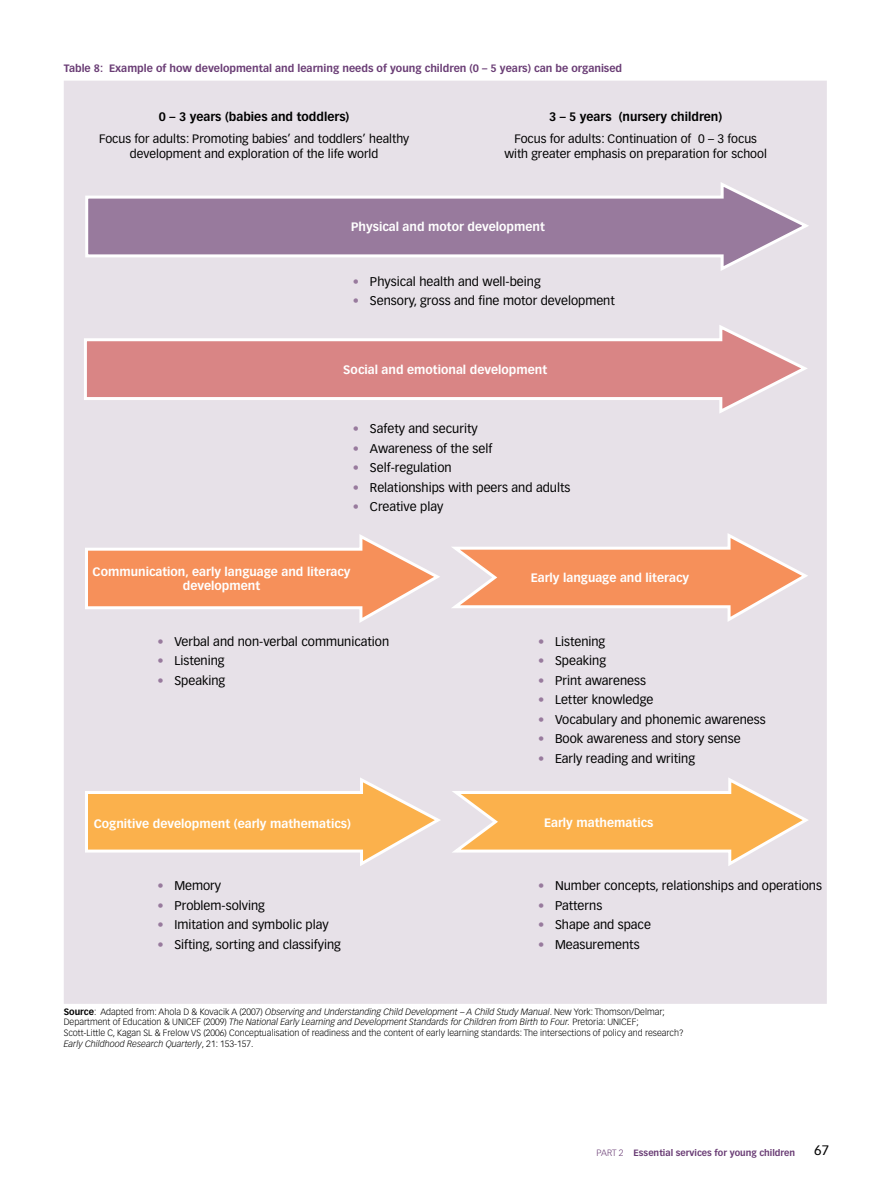
<style>
.page{position:relative;width:893px;height:1191px;background:#fff}
.page>*{position:absolute;margin:0;border:0;box-sizing:border-box;transform-origin:0 0}
.t1{font:13.5px "Vectora LH";color:#000}
.t2{font:12.45px "Vectora LH";color:#000}
.t3{font:700 12px/14.4px "Vectora LH";color:#fff;text-align:center}
.t4{font:12px/14.4px "Vectora LH";color:#000;text-align:center}
.t5{font:700 12px "Vectora LH";color:#000}
.t6{font:700 10.5px "Vectora LH";color:#6a3d75}
.t7{font:300 9px/10.8px "Vectora LH";color:#000}
.t8{font:700 9px "Vectora LH";color:#6a3d75}
.s1{color:#987a9d}
.s2{font-weight:700}
.s3{font-style:italic}
.s4{font-weight:300}
</style>
<div class="page">
<div style="left:64px;top:81px;width:763px;height:922px;background:#e7e1e8"></div>
<svg style="left:84px;top:180px;width:728px;height:93px;background:#bba8be"></svg>
<svg style="left:82px;top:322px;width:729px;height:93px;background:#e0aeb1"></svg>
<svg style="left:83px;top:530px;width:728px;height:94px;background:#f0b9a1"></svg>
<svg style="left:83px;top:775px;width:729px;height:92px;background:#f3ca98"></svg>
<p class="t6" style="left:64px;top:62px;width:560px">Table 8: Example of how developmental and learning needs of young children (0 – 5 years) can be organised</p>
<p class="t5" style="left:159px;top:109px;width:192px">0 – 3 years (babies and toddlers)</p>
<p class="t4" style="left:99px;top:132px;width:312px">Focus for adults: Promoting babies’ and toddlers’ healthy development and exploration of the life world</p>
<p class="t5" style="left:549px;top:109px;width:175px">3 – 5 years (nursery children)</p>
<p class="t4" style="left:504px;top:132px;width:264px">Focus for adults: Continuation of 0 – 3 focus with greater emphasis on preparation for school</p>
<p class="t3" style="left:351px;top:220px;width:195px">Physical and motor development</p>
<p class="t2" style="left:353px;top:274px;width:189px"><span class="s1">•</span> Physical health and well-being</p>
<p class="t2" style="left:353px;top:293px;width:263px"><span class="s1">•</span> Sensory, gross and fine motor development</p>
<p class="t3" style="left:343px;top:362px;width:206px">Social and emotional development</p>
<p class="t2" style="left:353px;top:421px;width:126px"><span class="s1">•</span> Safety and security</p>
<p class="t2" style="left:353px;top:441px;width:141px"><span class="s1">•</span> Awareness of the self</p>
<p class="t2" style="left:353px;top:460px;width:100px"><span class="s1">•</span> Self-regulation</p>
<p class="t2" style="left:353px;top:480px;width:219px"><span class="s1">•</span> Relationships with peers and adults</p>
<p class="t2" style="left:353px;top:499px;width:92px"><span class="s1">•</span> Creative play</p>
<p class="t3" style="left:93px;top:564px;width:259px">Communication, early language and literacy development</p>
<p class="t3" style="left:531px;top:571px;width:160px">Early language and literacy</p>
<p class="t2" style="left:157px;top:634px;width:233px"><span class="s1">•</span> Verbal and non-verbal communication</p>
<p class="t2" style="left:157px;top:653px;width:69px"><span class="s1">•</span> Listening</p>
<p class="t2" style="left:157px;top:673px;width:69px"><span class="s1">•</span> Speaking</p>
<p class="t2" style="left:538px;top:634px;width:69px"><span class="s1">•</span> Listening</p>
<p class="t2" style="left:538px;top:653px;width:69px"><span class="s1">•</span> Speaking</p>
<p class="t2" style="left:538px;top:673px;width:110px"><span class="s1">•</span> Print awareness</p>
<p class="t2" style="left:538px;top:692px;width:117px"><span class="s1">•</span> Letter knowledge</p>
<p class="t2" style="left:538px;top:712px;width:229px"><span class="s1">•</span> Vocabulary and phonemic awareness</p>
<p class="t2" style="left:538px;top:731px;width:204px"><span class="s1">•</span> Book awareness and story sense</p>
<p class="t2" style="left:538px;top:751px;width:159px"><span class="s1">•</span> Early reading and writing</p>
<p class="t3" style="left:94px;top:816px;width:259px">Cognitive development (early mathematics)</p>
<p class="t3" style="left:544px;top:815px;width:111px">Early mathematics</p>
<p class="t2" style="left:157px;top:878px;width:65px"><span class="s1">•</span> Memory</p>
<p class="t2" style="left:157px;top:898px;width:109px"><span class="s1">•</span> Problem-solving</p>
<p class="t2" style="left:157px;top:917px;width:173px"><span class="s1">•</span> Imitation and symbolic play</p>
<p class="t2" style="left:157px;top:937px;width:185px"><span class="s1">•</span> Sifting, sorting and classifying</p>
<p class="t2" style="left:538px;top:878px;width:285px"><span class="s1">•</span> Number concepts, relationships and operations</p>
<p class="t2" style="left:538px;top:898px;width:66px"><span class="s1">•</span> Patterns</p>
<p class="t2" style="left:538px;top:917px;width:114px"><span class="s1">•</span> Shape and space</p>
<p class="t2" style="left:538px;top:937px;width:103px"><span class="s1">•</span> Measurements</p>
<p class="t7" style="left:64px;top:1006px;width:621px"><span class="s2">Source</span>: Adapted from: Ahola D &amp; Kovacik A (2007) <span class="s3">Observing and Understanding Child Development – A Child Study Manual</span>. New York: Thomson/Delmar; Department of Education &amp; UNICEF (2009) <span class="s3">The National Early Learning and Development Standards for Children from Birth to Four.</span> Pretoria: UNICEF;<br>Scott-Little C, Kagan SL &amp; Frelow VS (2006) Conceptualisation of readiness and the content of early learning standards: The intersections of policy and research?<br><span class="s3">Early Childhood Research Quarterly</span>, 21: 153-157.</p>
<p class="t8" style="left:596px;top:1147px;width:200px"><span class="s4">PART 2</span> Essential services for young children</p>
<p class="t1" style="left:814px;top:1142px;width:17px">67</p>
</div>
